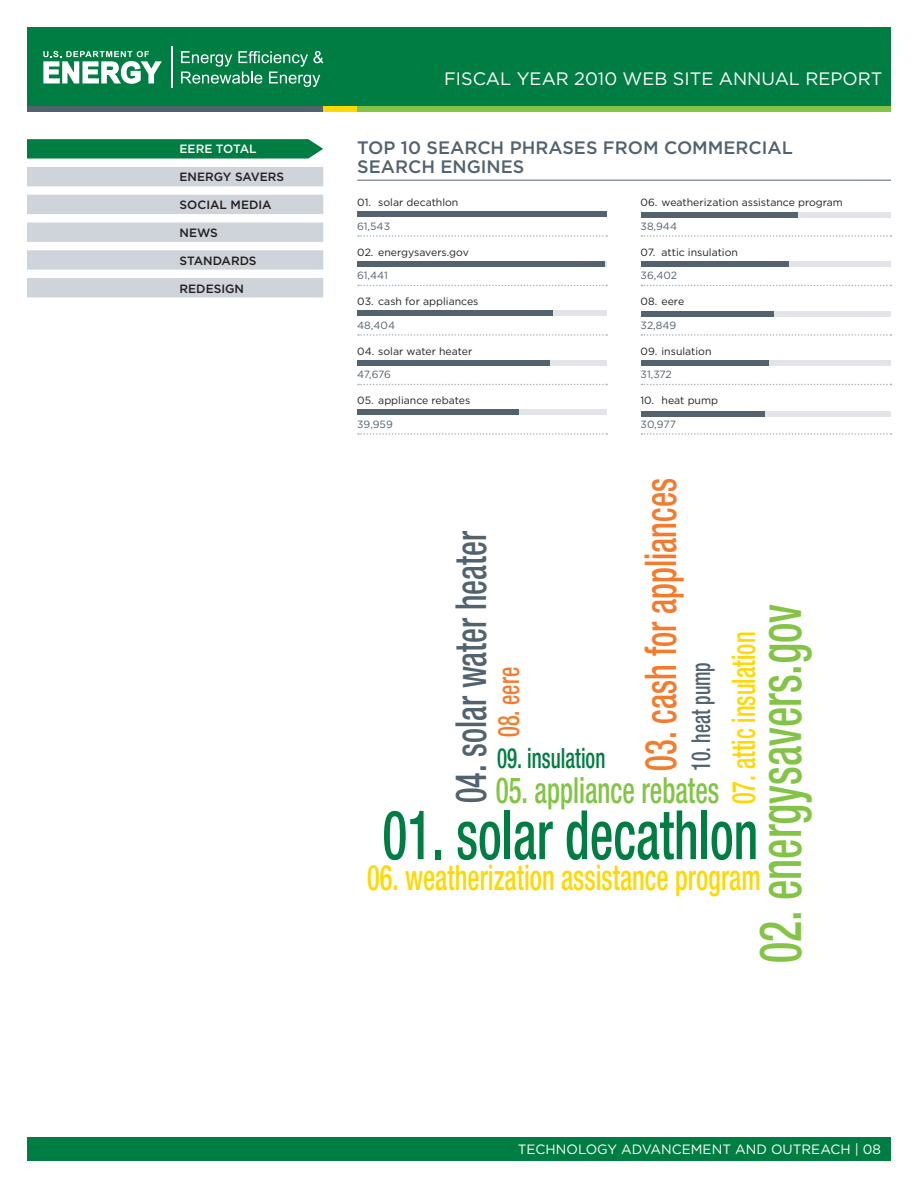
<style>
.page{position:relative;width:918px;height:1188px;background:#fff}
.page>*{position:absolute;margin:0;border:0;box-sizing:border-box;transform-origin:0 0}
.Body_Charts_Small__N{font:500 condensed 68.25px "Helvetica Neue LT Std";color:#007d43;scale:.75 1}
.Body_Charts_Small__N-2{font:500 condensed 58.5px "Helvetica Neue LT Std";color:#83c447;scale:.75 1}
.Body_Charts_Small__N-3{font:500 condensed 43.65px "Helvetica Neue LT Std";color:#f47b2c;scale:.75 1}
.Body_Charts_Small__N-4{font:500 condensed 42.9px "Helvetica Neue LT Std";color:#52626f;scale:.75 1}
.Body_Charts_Small__N-5{font:500 condensed 36px "Helvetica Neue LT Std";color:#83c447;scale:.75 1}
.Body_Charts_Small__N-6{font:500 condensed 35.1px "Helvetica Neue LT Std";color:#ffd801;scale:.75 1}
.Body_Charts_Small__N-7{font:500 condensed 32.4px "Helvetica Neue LT Std";color:#ffd801;scale:.75 1}
.Body_Charts_Small__N-8{font:500 condensed 29.7px "Helvetica Neue LT Std";color:#f47b2c;scale:.75 1}
.Body_Charts_Small__N-9{font:500 condensed 27.9px "Helvetica Neue LT Std";color:#007d43;scale:.75 1}
.Body_Charts_Small__N-10{font:500 condensed 26.1px "Helvetica Neue LT Std";color:#52626f;scale:.75 1}
.Header_2{font:500 18px/19.5px "Gotham";color:#52626f}
.t1{font:18px "Gotham";color:#fff}
.t2{font:13.5px "Gotham";color:#fff}
.NAV{font:500 12px "Gotham";color:#231f20}
.NAV-2{font:500 12px "Gotham";color:#fff}
.Body_Charts_Small__N-11{font:10.5px "Gotham";color:#231f20}
.Amount_Charts{font:10.5px "Gotham";color:#52626f}
</style>
<div class="page">
<div style="left:27px;top:90px;width:296px;height:22px;background:linear-gradient(to right,#52626f,#52626f)"></div>
<svg style="left:323px;top:105px;width:34px;height:7px"></svg>
<svg style="left:357px;top:105px;width:534px;height:7px;background:#70b946"></svg>
<div style="left:27px;top:27px;width:864px;height:78px;background:#007d43"></div>
<svg style="left:181px;top:51px;width:142px;height:36px"></svg>
<hr style="left:171px;top:46px;width:1px;height:42px;background:#fff">
<svg style="left:43px;top:51px;width:119px;height:33px"></svg>
<div style="left:27px;top:1138px;width:864px;height:23px;background:#007d43"></div>
<hr style="left:357px;top:180px;width:534px;height:1px;background:#52626f">
<svg style="left:358px;top:235px;width:249px;height:2px"></svg>
<svg style="left:358px;top:285px;width:249px;height:1px"></svg>
<svg style="left:358px;top:334px;width:249px;height:2px"></svg>
<svg style="left:358px;top:384px;width:249px;height:1px"></svg>
<svg style="left:358px;top:433px;width:249px;height:2px"></svg>
<svg style="left:641px;top:235px;width:250px;height:2px"></svg>
<svg style="left:641px;top:285px;width:250px;height:1px"></svg>
<svg style="left:641px;top:334px;width:250px;height:2px"></svg>
<svg style="left:641px;top:384px;width:250px;height:1px"></svg>
<svg style="left:641px;top:433px;width:250px;height:2px"></svg>
<div style="left:357px;top:211px;width:250px;height:6px;background:#52626f"></div>
<div style="left:641px;top:212px;width:250px;height:6px;background:#e2e4e8"></div>
<div style="left:641px;top:261px;width:250px;height:6px;background:#e2e4e8"></div>
<div style="left:641px;top:311px;width:250px;height:6px;background:#e2e4e8"></div>
<div style="left:641px;top:360px;width:250px;height:6px;background:#e2e4e8"></div>
<div style="left:641px;top:411px;width:250px;height:6px;background:#e2e4e8"></div>
<div style="left:357px;top:261px;width:250px;height:6px;background:#e2e4e8"></div>
<div style="left:357px;top:310px;width:250px;height:6px;background:#e2e4e8"></div>
<div style="left:357px;top:360px;width:250px;height:6px;background:#e2e4e8"></div>
<div style="left:357px;top:409px;width:250px;height:6px;background:#e2e4e8"></div>
<div style="left:641px;top:212px;width:157px;height:6px;background:#52626f"></div>
<div style="left:641px;top:261px;width:147px;height:6px;background:#52626f"></div>
<div style="left:641px;top:311px;width:133px;height:6px;background:#52626f"></div>
<div style="left:641px;top:360px;width:127px;height:6px;background:#52626f"></div>
<div style="left:641px;top:411px;width:124px;height:6px;background:#52626f"></div>
<div style="left:357px;top:261px;width:248px;height:6px;background:#52626f"></div>
<div style="left:357px;top:310px;width:195px;height:6px;background:#52626f"></div>
<div style="left:357px;top:360px;width:193px;height:6px;background:#52626f"></div>
<div style="left:357px;top:409px;width:161px;height:6px;background:#52626f"></div>
<div style="left:27px;top:167px;width:296px;height:19px;background:#cfd4da"></div>
<div style="left:27px;top:222px;width:296px;height:20px;background:#cfd4da"></div>
<svg style="left:27px;top:139px;width:296px;height:20px;background:#0e844d"></svg>
<div style="left:27px;top:195px;width:296px;height:19px;background:#cfd4da"></div>
<svg style="left:27px;top:250px;width:296px;height:20px;background:#d0d5db"></svg>
<div style="left:27px;top:278px;width:296px;height:19px;background:#cfd4da"></div>
<p class="NAV-2" style="left:180px;top:141px;width:79px">EERE TOTAL</p>
<p class="NAV" style="left:180px;top:169px;width:106px">ENERGY SAVERS</p>
<p class="NAV" style="left:180px;top:197px;width:94px">SOCIAL MEDIA</p>
<p class="NAV" style="left:180px;top:225px;width:40px">NEWS</p>
<p class="NAV" style="left:180px;top:253px;width:79px">STANDARDS</p>
<p class="NAV" style="left:180px;top:280px;width:66px">REDESIGN</p>
<h3 class="t1" style="left:444px;top:67px;width:440px">FISCAL YEAR 2010 WEB SITE ANNUAL REPORT</h3>
<p class="Header_2" style="left:357px;top:137px;width:437px">TOP 10 SEARCH PHRASES FROM COMMERCIAL<br>SEARCH ENGINES</p>
<p class="Body_Charts_Small__N-11" style="left:357px;top:196px;width:103px">01. solar decathlon</p>
<p class="Amount_Charts" style="left:357px;top:219px;width:34px">61,543</p>
<p class="Body_Charts_Small__N-11" style="left:357px;top:245px;width:113px">02. energysavers.gov</p>
<p class="Amount_Charts" style="left:357px;top:269px;width:32px">61,441</p>
<p class="Body_Charts_Small__N-11" style="left:357px;top:295px;width:123px">03. cash for appliances</p>
<p class="Amount_Charts" style="left:357px;top:318px;width:39px">48,404</p>
<p class="Body_Charts_Small__N-11" style="left:357px;top:344px;width:117px">04. solar water heater</p>
<p class="Amount_Charts" style="left:357px;top:368px;width:35px">47,676</p>
<p class="Body_Charts_Small__N-11" style="left:357px;top:394px;width:115px">05. appliance rebates</p>
<p class="Amount_Charts" style="left:357px;top:417px;width:37px">39,959</p>
<p class="Body_Charts_Small__N-11" style="left:641px;top:196px;width:204px">06. weatherization assistance program</p>
<p class="Amount_Charts" style="left:641px;top:219px;width:38px">38,944</p>
<p class="Body_Charts_Small__N-11" style="left:641px;top:245px;width:99px">07. attic insulation</p>
<p class="Amount_Charts" style="left:641px;top:269px;width:38px">36,402</p>
<p class="Body_Charts_Small__N-11" style="left:641px;top:295px;width:45px">08. eere</p>
<p class="Amount_Charts" style="left:641px;top:318px;width:37px">32,849</p>
<p class="Body_Charts_Small__N-11" style="left:641px;top:344px;width:72px">09. insulation</p>
<p class="Amount_Charts" style="left:641px;top:368px;width:33px">31,372</p>
<p class="Body_Charts_Small__N-11" style="left:641px;top:394px;width:79px">10. heat pump</p>
<p class="Amount_Charts" style="left:641px;top:417px;width:37px">30,977</p>
<p class="Body_Charts_Small__N-3" style="left:635px;top:771px;width:392px;rotate:-90deg">03. cash for appliances</p>
<p class="Body_Charts_Small__N-4" style="left:445px;top:803px;width:364px;rotate:-90deg">04. solar water heater</p>
<p class="Body_Charts_Small__N-2" style="left:745px;top:963px;width:480px;rotate:-90deg">02. energysavers.gov</p>
<p class="Body_Charts_Small__N-7" style="left:724px;top:804px;width:232px;rotate:-90deg">07. attic insulation</p>
<p class="Body_Charts_Small__N-10" style="left:685px;top:771px;width:146px;rotate:-90deg">10. heat pump</p>
<p class="Body_Charts_Small__N-8" style="left:491px;top:737px;width:95px;rotate:-90deg">08. eere</p>
<p class="Body_Charts_Small__N-9" style="left:497px;top:741px;width:146px">09. insulation</p>
<p class="Body_Charts_Small__N-5" style="left:496px;top:768px;width:300px">05. appliance rebates</p>
<p class="Body_Charts_Small__N" style="left:383px;top:794px;width:502px">01. solar decathlon</p>
<p class="Body_Charts_Small__N-6" style="left:367px;top:857px;width:526px">06. weatherization assistance program</p>
<p class="t2" style="left:518px;top:1141px;width:365px">TECHNOLOGY ADVANCEMENT AND OUTREACH | 08</p>
</div>
